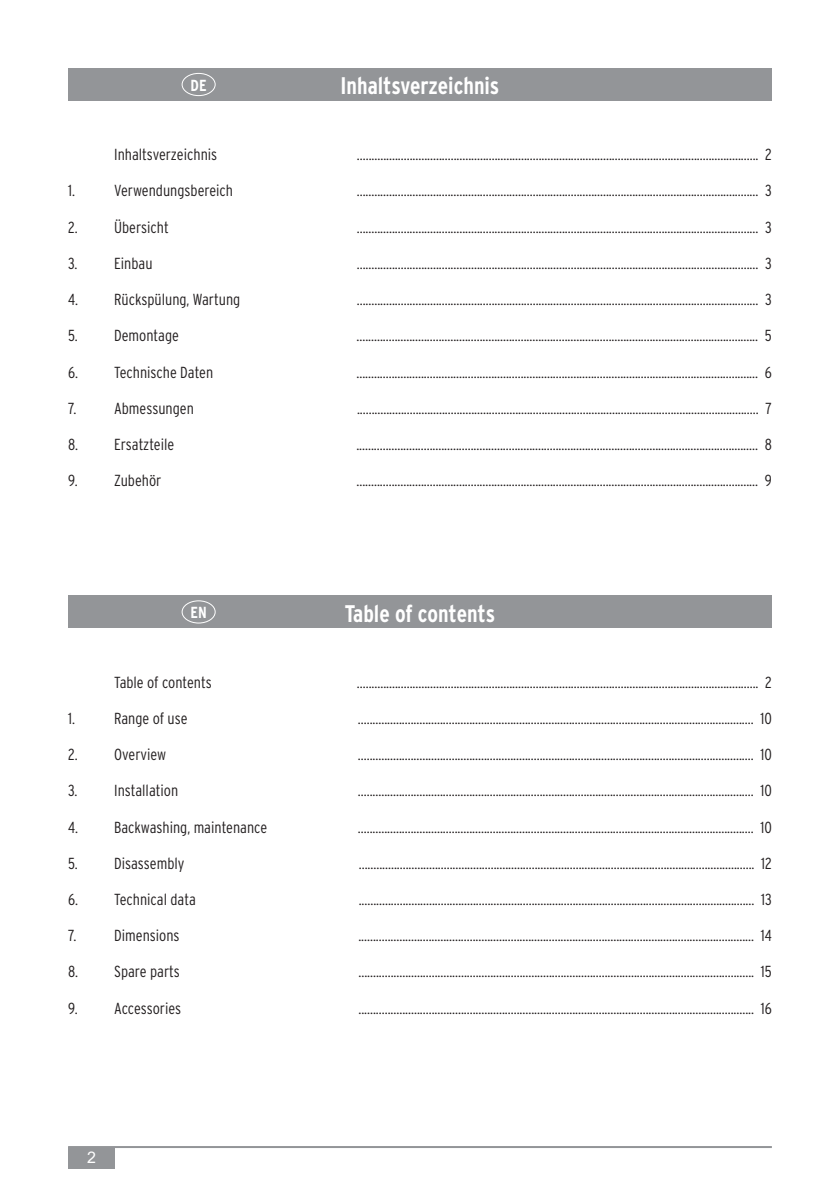
<style>
.page{position:relative;width:840px;height:1191px;background:#fff}
.page>*{position:absolute;margin:0;border:0;box-sizing:border-box;transform-origin:0 0}
.t1{font:700 condensed 24px "Interstate";color:#fff;scale:.95 1}
.t2{font:300 condensed 16px "Interstate";color:#231f20}
.t3{font:700 condensed 16px "Interstate";color:#fff}
.t4{font:16px "Arial";color:#fff}
</style>
<div class="page">
<hr style="left:68px;top:1146px;width:703px;height:2px;background:#939598">
<div style="left:68px;top:1147px;width:47px;height:21px;background:#939598"></div>
<div style="left:68px;top:68px;width:703px;height:33px;background:#939598"></div>
<div style="left:68px;top:595px;width:703px;height:33px;background:#939598"></div>
<div style="left:181px;top:73px;width:34px;height:23px;border:1px solid #fff;border-radius:50%"></div>
<div style="left:181px;top:600px;width:34px;height:23px;border:1px solid #fff;border-radius:50%"></div>
<p class="t3" style="left:190px;top:76px;width:18px">DE</p>
<h1 class="t1" style="left:340px;top:71px;width:169px">Inhaltsverzeichnis</h1>
<p class="t2" style="left:114px;top:145px;width:105px">Inhaltsverzeichnis</p>
<p class="t2" style="left:357px;top:145px;width:416px">......................................................................................................................................... 2</p>
<p class="t2" style="left:68px;top:181px;width:8px">1.</p>
<p class="t2" style="left:114px;top:181px;width:120px">Verwendungsbereich</p>
<p class="t2" style="left:356px;top:181px;width:416px">......................................................................................................................................... 3</p>
<p class="t2" style="left:68px;top:217px;width:102px">2. Übersicht</p>
<p class="t2" style="left:356px;top:217px;width:416px">......................................................................................................................................... 3</p>
<p class="t2" style="left:68px;top:253px;width:86px">3. Einbau</p>
<p class="t2" style="left:356px;top:253px;width:416px">......................................................................................................................................... 3</p>
<p class="t2" style="left:68px;top:290px;width:174px">4. Rückspülung, Wartung</p>
<p class="t2" style="left:356px;top:290px;width:416px">......................................................................................................................................... 3</p>
<p class="t2" style="left:68px;top:326px;width:112px">5. Demontage</p>
<p class="t2" style="left:356px;top:326px;width:416px">......................................................................................................................................... 5</p>
<p class="t2" style="left:68px;top:362px;width:147px">6. Technische Daten</p>
<p class="t2" style="left:356px;top:362px;width:416px">......................................................................................................................................... 6</p>
<p class="t2" style="left:68px;top:398px;width:127px">7. Abmessungen</p>
<p class="t2" style="left:357px;top:398px;width:416px">......................................................................................................................................... 7</p>
<p class="t2" style="left:68px;top:435px;width:108px">8. Ersatzteile</p>
<p class="t2" style="left:356px;top:435px;width:417px">......................................................................................................................................... 8</p>
<p class="t2" style="left:68px;top:471px;width:95px">9. Zubehör</p>
<p class="t2" style="left:356px;top:471px;width:416px">......................................................................................................................................... 9</p>
<p class="t3" style="left:190px;top:603px;width:18px">EN</p>
<h1 class="t1" style="left:344px;top:598px;width:160px">Table of contents</h1>
<p class="t2" style="left:114px;top:672px;width:99px">Table of contents</p>
<p class="t2" style="left:357px;top:672px;width:416px">......................................................................................................................................... 2</p>
<p class="t2" style="left:68px;top:708px;width:8px">1.</p>
<p class="t2" style="left:114px;top:708px;width:75px">Range of use</p>
<p class="t2" style="left:358px;top:708px;width:415px">....................................................................................................................................... 10</p>
<p class="t2" style="left:68px;top:745px;width:100px">2. Overview</p>
<p class="t2" style="left:358px;top:745px;width:415px">....................................................................................................................................... 10</p>
<p class="t2" style="left:68px;top:781px;width:112px">3. Installation</p>
<p class="t2" style="left:358px;top:781px;width:415px">....................................................................................................................................... 10</p>
<p class="t2" style="left:68px;top:817px;width:200px">4. Backwashing, maintenance</p>
<p class="t2" style="left:358px;top:817px;width:415px">....................................................................................................................................... 10</p>
<p class="t2" style="left:68px;top:853px;width:118px">5. Disassembly</p>
<p class="t2" style="left:358px;top:853px;width:414px">....................................................................................................................................... 12</p>
<p class="t2" style="left:68px;top:889px;width:129px">6. Technical data</p>
<p class="t2" style="left:358px;top:889px;width:414px">....................................................................................................................................... 13</p>
<p class="t2" style="left:68px;top:926px;width:113px">7. Dimensions</p>
<p class="t2" style="left:358px;top:926px;width:415px">....................................................................................................................................... 14</p>
<p class="t2" style="left:68px;top:962px;width:113px">8. Spare parts</p>
<p class="t2" style="left:358px;top:962px;width:414px">....................................................................................................................................... 15</p>
<p class="t2" style="left:68px;top:998px;width:115px">9. Accessories</p>
<p class="t2" style="left:358px;top:998px;width:415px">....................................................................................................................................... 16</p>
<p class="t4" style="left:87px;top:1146px;width:10px">2</p>
</div>
